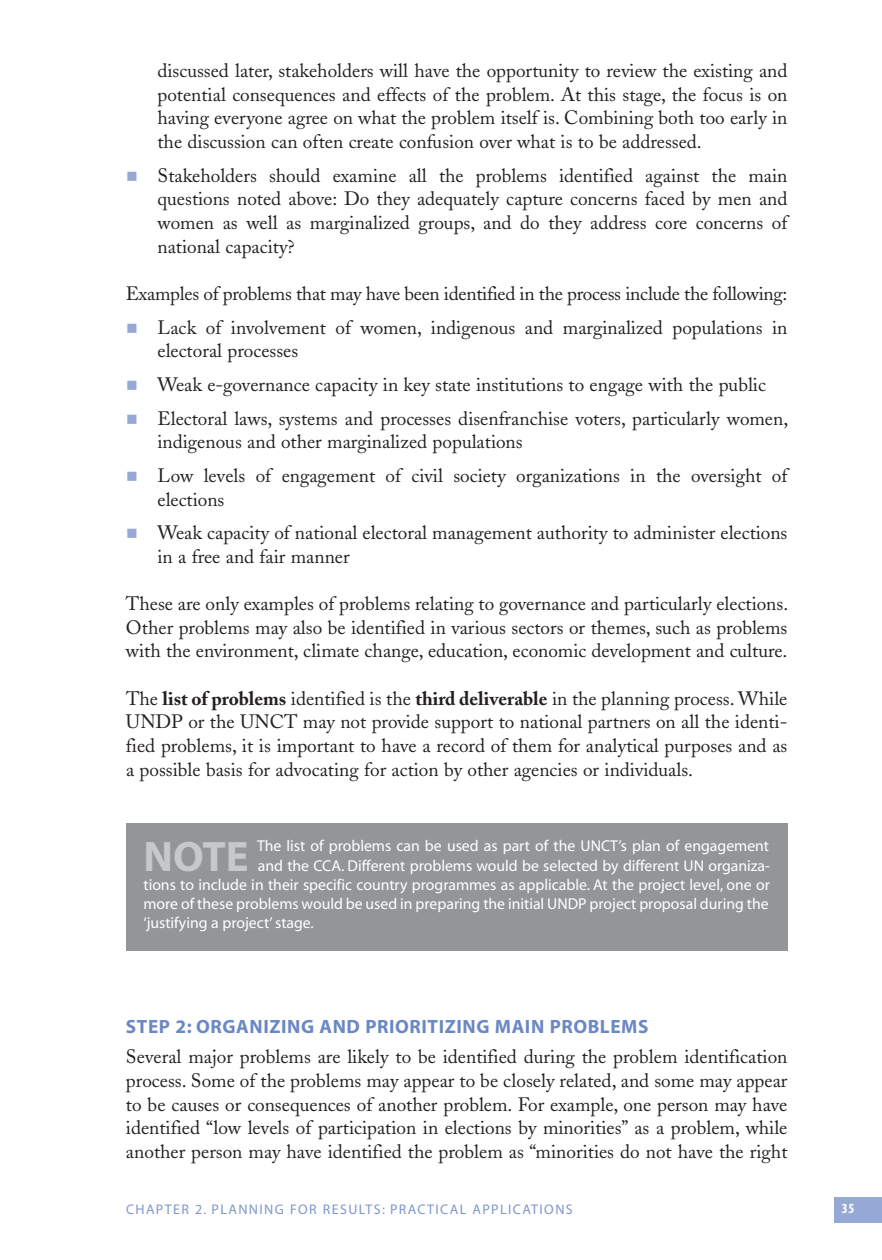
<style>
.page{position:relative;width:882px;height:1260px;background:#fff}
.page>*{position:absolute;margin:0;border:0;box-sizing:border-box;transform-origin:0 0}
.t1{font:700 42.88px "Myriad";color:#c7c8ca}
.t2{font:19.25px/23.6px "Adobe Caslon";color:#231f20;text-align:justify}
.t3{font:700 19.25px "Myriad";letter-spacing:.03em;color:#6b88c4}
.t4{font:15.75px "Myriad";color:#fff}
.t5{font:14px "Myriad";letter-spacing:.1em;color:#7f97cb}
.t6{font:14px "Myriad MM.700.wt.300.wd";color:#fff}
.s1{font-weight:700}
</style>
<div class="page">
<div style="left:835px;top:1197px;width:47px;height:25px;background:#96a9d5"></div>
<div style="left:126px;top:823px;width:662px;height:128px;background:#939598"></div>
<p class="t2" style="left:158px;top:61px;width:632px">discussed later, stakeholders will have the opportunity to review the existing and potential consequences and effects of the problem. At this stage, the focus is on having everyone agree on what the problem itself is. Combining both too early in the discussion can often create confusion over what is to be addressed.</p>
<p class="t2" style="left:157px;top:166px;width:632px">Stakeholders should examine all the problems identified against the main questions noted above: Do they adequately capture concerns faced by men and women as well as marginalized groups, and do they address core concerns of national capacity?</p>
<p class="t2" style="left:126px;top:279px;width:663px;line-height:33.8px;text-align:right">Examples of problems that may have been identified in the process include the following:<br>Lack of involvement of women, indigenous and marginalized populations in</p>
<p class="t2" style="left:158px;top:336px;width:632px;line-height:33.8px;text-align:left">electoral processes<br>Weak e-governance capacity in key state institutions to engage with the public<br>Electoral laws, systems and processes disenfranchise voters, particularly women,</p>
<p class="t2" style="left:158px;top:427px;width:632px;line-height:33.8px">indigenous and other marginalized populations<br>Low levels of engagement of civil society organizations in the oversight of</p>
<p class="t2" style="left:158px;top:485px;width:631px;line-height:33.8px">elections<br>Weak capacity of national electoral management authority to administer elections</p>
<p class="t2" style="left:157px;top:547px;width:194px">in a free and fair manner</p>
<p class="t2" style="left:126px;top:594px;width:664px">These are only examples of problems relating to governance and particularly elections.<br>Other problems may also be identified in various sectors or themes, such as problems with the environment, climate change, education, economic development and culture.</p>
<p class="t2" style="left:126px;top:689px;width:663px">The <span class="s1">list of problems</span> identified is the <span class="s1">third deliverable</span> in the planning process. While UNDP or the UNCT may not provide support to national partners on all the identi&shy;fied problems, it is important to have a record of them for analytical purposes and as a possible basis for advocating for action by other agencies or individuals.</p>
<h1 class="t1" style="left:144px;top:840px;width:107px">NOTE</h1>
<p class="t4" style="left:257px;top:840px;width:514px">The list of problems can be used as part of the UNCT’s plan of engagement</p>
<p class="t4" style="left:258px;top:859px;width:514px">and the CCA. Different problems would be selected by different UN organiza-</p>
<p class="t4" style="left:144px;top:879px;width:628px">tions to include in their specific country programmes as applicable. At the project level, one or</p>
<p class="t4" style="left:143px;top:898px;width:627px">more of these problems would be used in preparing the initial UNDP project proposal during the</p>
<p class="t4" style="left:143px;top:917px;width:172px">‘justifying a project’stage.</p>
<p class="t3" style="left:126px;top:1020px;width:524px">STEP 2: ORGANIZING AND PRIORITIZING MAIN PROBLEMS</p>
<p class="t2" style="left:126px;top:1047px;width:663px">Several major problems are likely to be identified during the problem identification process. Some of the problems may appear to be closely related, and some may appear to be causes or consequences of another problem. For example, one person may have identified “low levels of participation in elections by minorities” as a problem, while another person may have identified the problem as “minorities do not have the right</p>
<p class="t5" style="left:126px;top:1204px;width:448px">CHAPTER 2. PLANNING FOR RESULTS: PRACTICAL APPLICATIONS</p>
<p class="t6" style="left:842px;top:1203px;width:14px">35</p>
</div>
